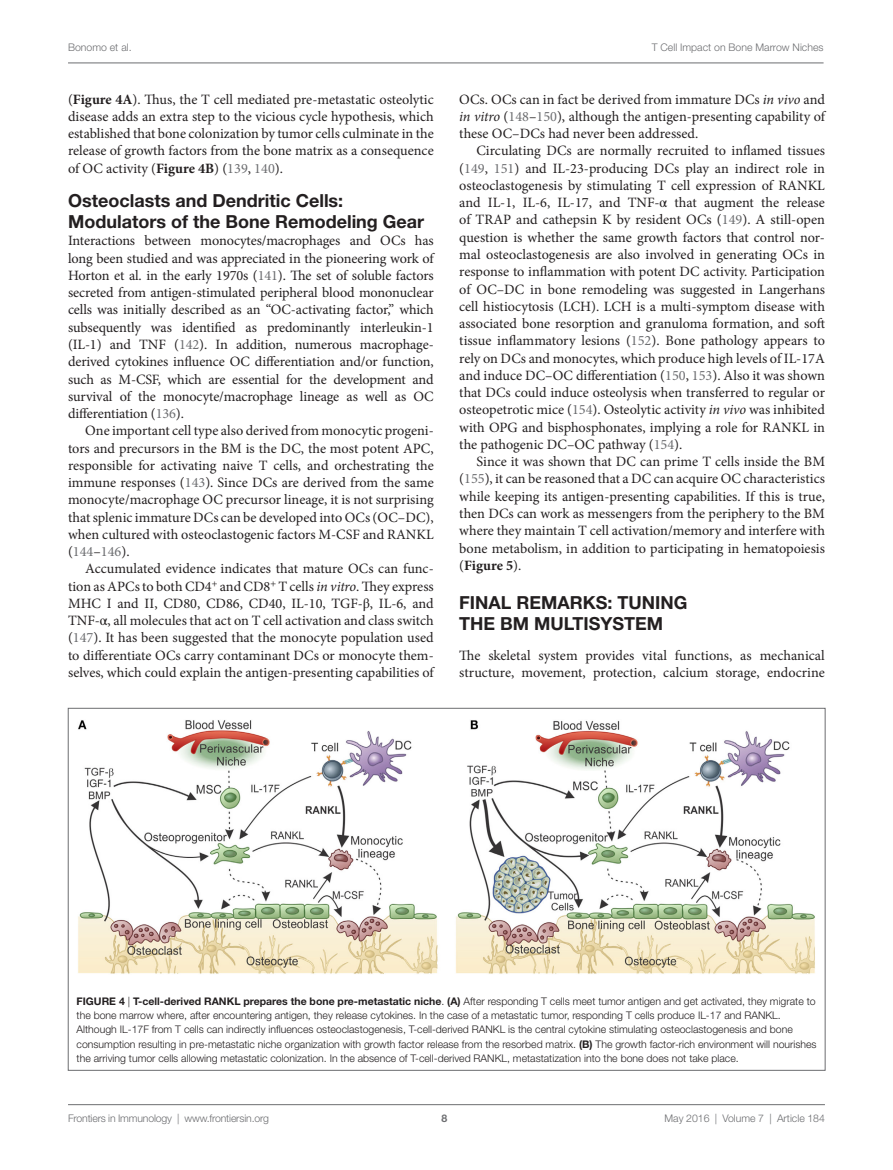
<style>
.page{position:relative;width:893px;height:1170px;background:#fff}
.page>*{position:absolute;margin:0;border:0;box-sizing:border-box;transform-origin:0 0}
.t1{font:700 18px/21px "Helvetica Neue LT Std";color:#231f20}
.t2{font:14.25px/17.2px "Minion Pro";color:#231f20;text-align:justify}
.t3{font:300 10.5px/14.2px "Helvetica Neue LT Std";color:#231f20}
.t4{font:300 10.5px "Helvetica Neue LT Std";color:#6c6d70}
.t5{font:700 10.5px "Helvetica Neue LT Std";color:#231f20}
.t6{font:700 10.5px "Helvetica Neue LT Std";color:#6c6d70}
.s1{font-weight:700}
.s2{color:#6c6d70}
.s3{font-style:italic}
.s4{font-family:"STIX General"}
.s5{font-weight:300}
</style>
<div class="page">
<img style="left:78px;top:720px;width:737px;height:254px">
<hr style="left:68px;top:63px;width:756px;height:1px;background:#6c6d70">
<hr style="left:68px;top:1104px;width:757px;height:1px;background:#6c6d70">
<p class="t4" style="left:68px;top:41px;width:65px">Bonomo et al.</p>
<p class="t4" style="left:652px;top:41px;width:173px">T Cell Impact on Bone Marrow Niches</p>
<p class="t2" style="left:68px;top:90px;width:367px">(<span class="s1">Figure 4A</span>). Thus, the T cell mediated pre-metastatic osteolytic disease adds an extra step to the vicious cycle hypothesis, which established that bone colonization by tumor cells culminate in the release of growth factors from the bone matrix as a consequence of OC activity (<span class="s1">Figure 4B</span>) (<span class="s2">139</span>, <span class="s2">140</span>).</p>
<p class="t1" style="left:68px;top:190px;width:358px">Osteoclasts and Dendritic Cells:<br>Modulators of the Bone Remodeling Gear</p>
<p class="t2" style="left:68px;top:232px;width:367px">Interactions between monocytes/macrophages and OCs has long been studied and was appreciated in the pioneering work of Horton et al. in the early 1970s (<span class="s2">141</span>). The set of soluble factors secreted from antigen-stimulated peripheral blood mononuclear cells was initially described as an “OC-activating factor,” which subsequently was identified as predominantly interleukin-1 (IL-1) and TNF (<span class="s2">142</span>). In addition, numerous macrophage&shy;derived cytokines influence OC differentiation and/or function, such as M-CSF, which are essential for the development and survival of the monocyte/macrophage lineage as well as OC differentiation (<span class="s2">136</span>).</p>
<p class="t2" style="left:68px;top:422px;width:367px;text-indent:17px">One important cell type also derived from monocytic progeni&shy;tors and precursors in the BM is the DC, the most potent APC, responsible for activating naive T cells, and orchestrating the immune responses (<span class="s2">143</span>). Since DCs are derived from the same monocyte/macrophage OC precursor lineage, it is not surprising that splenic immature DCs can be developed into OCs (OC–DC), when cultured with osteoclastogenic factors M-CSF and RANKL (<span class="s2">144</span>–<span class="s2">146</span>).</p>
<p class="t2" style="left:68px;top:560px;width:367px;text-indent:17px">Accumulated evidence indicates that mature OCs can func&shy;tion as APCs to both CD4<sup>+</sup> and CD8<sup>+</sup> T cells <span class="s3">in vitro</span>. They express MHC I and II, CD80, CD86, CD40, IL-10, TGF-<span class="s4">β</span>, IL-6, and TNF-<span class="s4">α</span>, all molecules that act on T cell activation and class switch (<span class="s2">147</span>). It has been suggested that the monocyte population used to differentiate OCs carry contaminant DCs or monocyte them&shy;selves, which could explain the antigen-presenting capabilities of</p>
<p class="t2" style="left:459px;top:90px;width:367px">OCs. OCs can in fact be derived from immature DCs <span class="s3">in vivo</span> and <span class="s3">in vitro</span> (<span class="s2">148</span>–<span class="s2">150</span>), although the antigen-presenting capability of these OC–DCs had never been addressed.</p>
<p class="t2" style="left:459px;top:142px;width:367px;text-indent:17px">Circulating DCs are normally recruited to inflamed tissues (<span class="s2">149</span>, <span class="s2">151</span>) and IL-23-producing DCs play an indirect role in osteoclastogenesis by stimulating T cell expression of RANKL and IL-1, IL-6, IL-17, and TNF-<span class="s4">α</span> that augment the release of TRAP and cathepsin K by resident OCs (<span class="s2">149</span>). A still-open question is whether the same growth factors that control nor&shy;mal osteoclastogenesis are also involved in generating OCs in response to inflammation with potent DC activity. Participation of OC–DC in bone remodeling was suggested in Langerhans cell histiocytosis (LCH). LCH is a multi-symptom disease with associated bone resorption and granuloma formation, and soft tissue inflammatory lesions (<span class="s2">152</span>). Bone pathology appears to rely on DCs and monocytes, which produce high levels of IL-17A and induce DC–OC differentiation (<span class="s2">150</span>, <span class="s2">153</span>). Also it was shown that DCs could induce osteolysis when transferred to regular or osteopetrotic mice (<span class="s2">154</span>). Osteolytic activity <span class="s3">in vivo</span> was inhibited with OPG and bisphosphonates, implying a role for RANKL in the pathogenic DC–OC pathway (<span class="s2">154</span>).</p>
<p class="t2" style="left:459px;top:453px;width:367px;text-indent:17px">Since it was shown that DC can prime T cells inside the BM (<span class="s2">155</span>), it can be reasoned that a DC can acquire OC characteristics while keeping its antigen-presenting capabilities. If this is true, then DCs can work as messengers from the periphery to the BM where they maintain T cell activation/memory and interfere with bone metabolism, in addition to participating in hematopoiesis (<span class="s1">Figure 5</span>).</p>
<p class="t1" style="left:459px;top:591px;width:230px">FINAL REMARKS: TUNING<br>THE BM MULTISYSTE</p>
<p class="t1" style="left:647px;top:612px;width:18px">M</p>
<p class="t2" style="left:459px;top:646px;width:367px">The skeletal system provides vital functions, as mechanical structure, movement, protection, calcium storage, endocrine</p>
<p class="t5" style="left:77px;top:994px;width:136px">FIGURE 4 <span class="s5">|</span> T-cell-derived RAN</p>
<p class="t3" style="left:77px;top:993px;width:741px;text-indent:150px"><span class="s1">KL prepares the bone pre-metastatic niche</span>. <span class="s1">(A)</span> After responding T cells meet tumor antigen and get activated, they migrate to the bone marrow where, after encountering antigen, they release cytokines. In the case of a metastatic tumor, responding T cells produce IL-17 and RANKL.<br>Although IL-17F from T cells can indirectly influences osteoclastogenesis, T-cell-derived RANKL is the central cytokine stimulating osteoclastogenesis and bone consumption resulting in pre-metastatic niche organization with growth factor release from the resorbed matrix. <span class="s1">(B)</span> The growth factor-rich environment will nourishes the arriving tumor cells allowing metastatic colonization. In the absence of T-cell-derived RANKL, metastatization into the bone does not take place.</p>
<p class="t4" style="left:68px;top:1111px;width:203px">Frontiers in Immunology | www.frontiersin.org</p>
<p class="t4" style="left:664px;top:1111px;width:162px">May 2016 | Volume 7 | Article 184</p>
<p class="t6" style="left:441px;top:1111px;width:7px">8</p>
</div>
